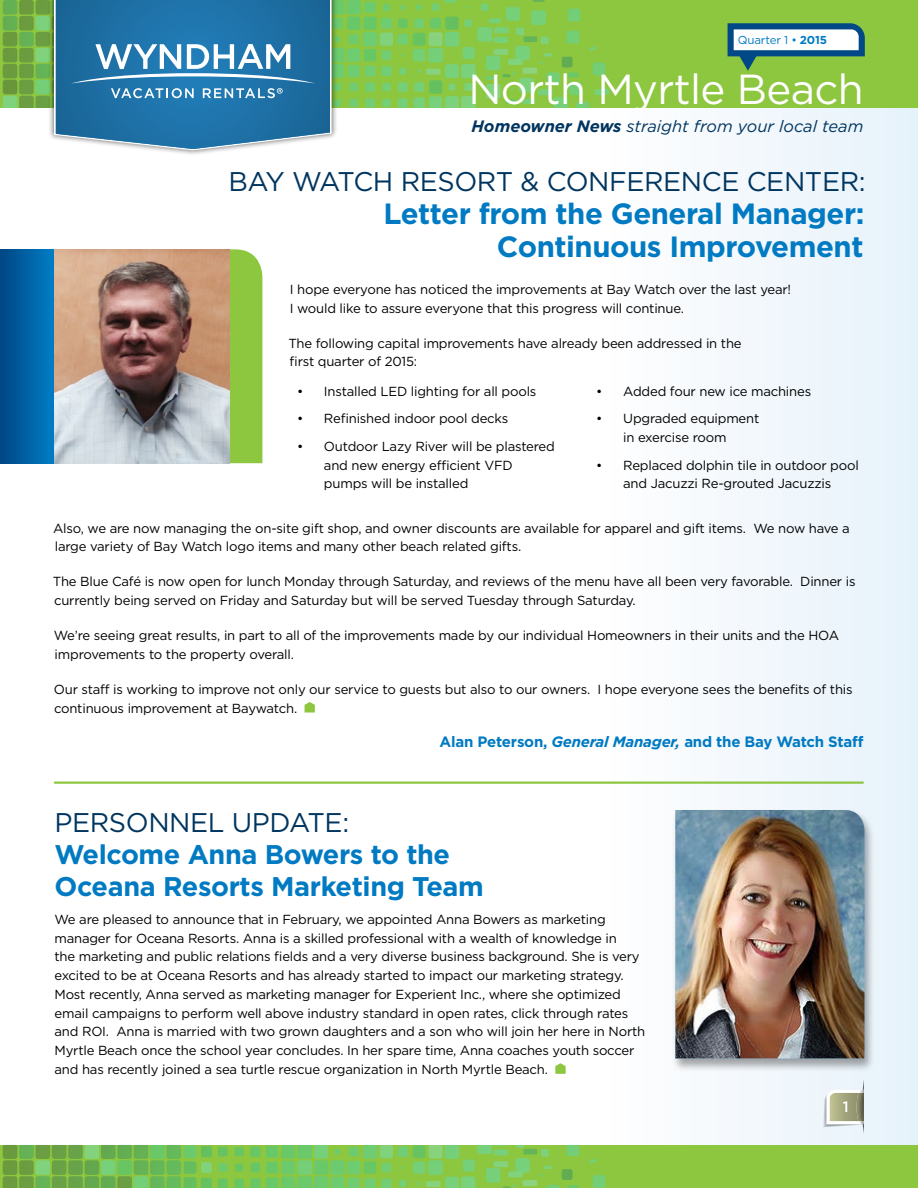
<style>
.page{position:relative;width:918px;height:1188px;background:#fff}
.page>*{position:absolute;margin:0;border:0;box-sizing:border-box;transform-origin:0 0}
.t1{font:42px "Gotham";letter-spacing:-.015em;color:#fff}
.t2{font:700 29.25px/33px "Gotham";letter-spacing:-.015em;color:#007ac2;text-align:right}
.t3{font:27px "Gotham";letter-spacing:-.015em;color:#00355f}
.t4{font:700 27px/32.4px "Gotham";letter-spacing:-.015em;color:#007ac2}
.t5{font:italic 16.5px "Gotham";color:#00355f}
.t6{font:700 15px "Gotham";letter-spacing:-.015em;color:#007ac2}
.t7{font:500 15px "Gotham";color:#fff}
.t8{font:13.2px/18.8px "Gotham";letter-spacing:-.015em;color:#000}
.t9{font:11.55px "Gotham";letter-spacing:-.015em;color:#007ac2}
.s1{font-weight:700}
.s2{font-style:italic}
</style>
<div class="page">
<div style="left:0;top:0;width:918px;height:1159px;background:linear-gradient(to right,#fff,#f1f7fc)"></div>
<div style="left:0;top:1145px;width:918px;height:43px;background:#8dc63f"></div>
<div style="left:0;top:0;width:918px;height:108px;background:#8dc63f"></div>
<svg style="left:593px;top:1175px;width:12px;height:13px"></svg>
<svg style="left:235px;top:1147px;width:9px;height:9px"></svg>
<svg style="left:218px;top:1147px;width:10px;height:9px"></svg>
<svg style="left:235px;top:1164px;width:8px;height:8px"></svg>
<svg style="left:234px;top:1179px;width:10px;height:9px"></svg>
<svg style="left:218px;top:1179px;width:10px;height:9px"></svg>
<svg style="left:218px;top:1163px;width:9px;height:9px"></svg>
<svg style="left:3px;top:1145px;width:209px;height:43px"></svg>
<svg style="left:589px;top:1158px;width:8px;height:6px"></svg>
<svg style="left:250px;top:1145px;width:329px;height:43px"></svg>
<svg style="left:823px;top:1080px;width:42px;height:54px;background:#d0d5c9"></svg>
<img style="left:856px;top:1093px;width:8px;height:28px">
<svg style="left:305px;top:702px;width:10px;height:10px"></svg>
<div style="left:48px;top:0;width:290px;height:156px;background:#000;opacity:.5"></div>
<svg style="left:3px;top:0;width:606px;height:150px"></svg>
<svg style="left:728px;top:23px;width:137px;height:48px"></svg>
<hr style="left:55px;top:782px;width:808px;height:2px;background:#8dc63f">
<div style="left:230px;top:249px;width:32px;height:214px;background:#8dc63f"></div>
<img style="left:54px;top:249px;width:176px;height:214px">
<div style="left:0;top:249px;width:54px;height:214px;background:linear-gradient(to right,#004683,#007cc4)"></div>
<svg style="left:555px;top:1063px;width:11px;height:11px"></svg>
<div style="left:672px;top:808px;width:204px;height:264px;background:#000;opacity:.35"></div>
<img style="left:675px;top:810px;width:189px;height:248px">
<p class="t9" style="left:738px;top:33px;width:91px">Quarter 1 • <span class="s1">2015</span></p>
<h1 class="t1" style="left:468px;top:63px;width:397px">North Myrtle Beach</h1>
<p class="t5" style="left:471px;top:116px;width:393px"><span class="s1">Homeowner News</span> straight from your local team</p>
<h3 class="t3" style="left:228px;top:165px;width:639px">BAY WATCH RESORT &amp; CONFERENCE CENTER:</h3>
<h2 class="t2" style="left:383px;top:197px;width:483px">Letter from the General Manager:<br>Continuous Improvement</h2>
<p class="t8" style="left:290px;top:280px;width:503px">I hope everyone has noticed the improvements at Bay Watch over the last year!<br>I would like to assure everyone that this progress will continue.</p>
<p class="t8" style="left:288px;top:334px;width:455px">The following capital improvements have already been addressed in the first quarter of 2015:</p>
<p class="t8" style="left:297px;top:382px;width:241px">• Installed LED lighting for all pools</p>
<p class="t8" style="left:297px;top:409px;width:213px">• Refinished indoor pool decks</p>
<p class="t8" style="left:324px;top:437px;width:232px;text-indent:-27px">• Outdoor Lazy River will be plastered and new energy efficient VFD pumps will be installed</p>
<p class="t8" style="left:596px;top:382px;width:216px">• Added four new ice machines</p>
<p class="t8" style="left:596px;top:409px;width:165px;text-align:center">• Upgraded equipment in exercise room</p>
<p class="t8" style="left:596px;top:455px;width:264px;text-align:center">• Replaced dolphin tile in outdoor pool and Jacuzzi Re-grouted Jacuzzis</p>
<p class="t8" style="left:53px;top:519px;width:798px">Also, we are now managing the on-site gift shop, and owner discounts are available for apparel and gift items. We now have a large variety of Bay Watch logo items and many other beach related gifts.</p>
<p class="t8" style="left:53px;top:572px;width:804px">The Blue Café is now open for lunch Monday through Saturday, and reviews of the menu have all been very favorable. Dinner is currently being served on Friday and Saturday but will be served Tuesday through Saturday.</p>
<p class="t8" style="left:54px;top:626px;width:787px">We’re seeing great results, in part to all of the improvements made by our individual Homeowners in their units and the HOA improvements to the property overall.</p>
<p class="t8" style="left:54px;top:680px;width:800px">Our staff is working to improve not only our service to guests but also to our owners. I hope everyone sees the benefits of this continuous improvement at Baywatch.</p>
<p class="t6" style="left:440px;top:732px;width:425px">Alan Peterson, <span class="s2">General Manager,</span> and the Bay Watch Staff</p>
<h3 class="t3" style="left:54px;top:806px;width:296px">PERSONNEL UPDATE:</h3>
<h3 class="t4" style="left:54px;top:838px;width:431px">Welcome Anna Bowers to the<br>Oceana Resorts Marketing Team</h3>
<p class="t8" style="left:54px;top:910px;width:592px">We are pleased to announce that in February, we appointed Anna Bowers as marketing manager for Oceana Resorts. Anna is a skilled professional with a wealth of knowledge in<br>the marketing and public relations fields and a very diverse business background. She is very excited to be at Oceana Resorts and has already started to impact our marketing strategy.<br>Most recently, Anna served as marketing manager for Experient Inc., where she optimized email campaigns to perform well above industry standard in open rates, click through rates and ROI. Anna is married with two grown daughters and a son who will join her here in North Myrtle Beach once the school year concludes. In her spare time, Anna coaches youth soccer and has recently joined a sea turtle rescue organization in North Myrtle Beach.</p>
<p class="t7" style="left:843px;top:1098px;width:7px">1</p>
</div>
